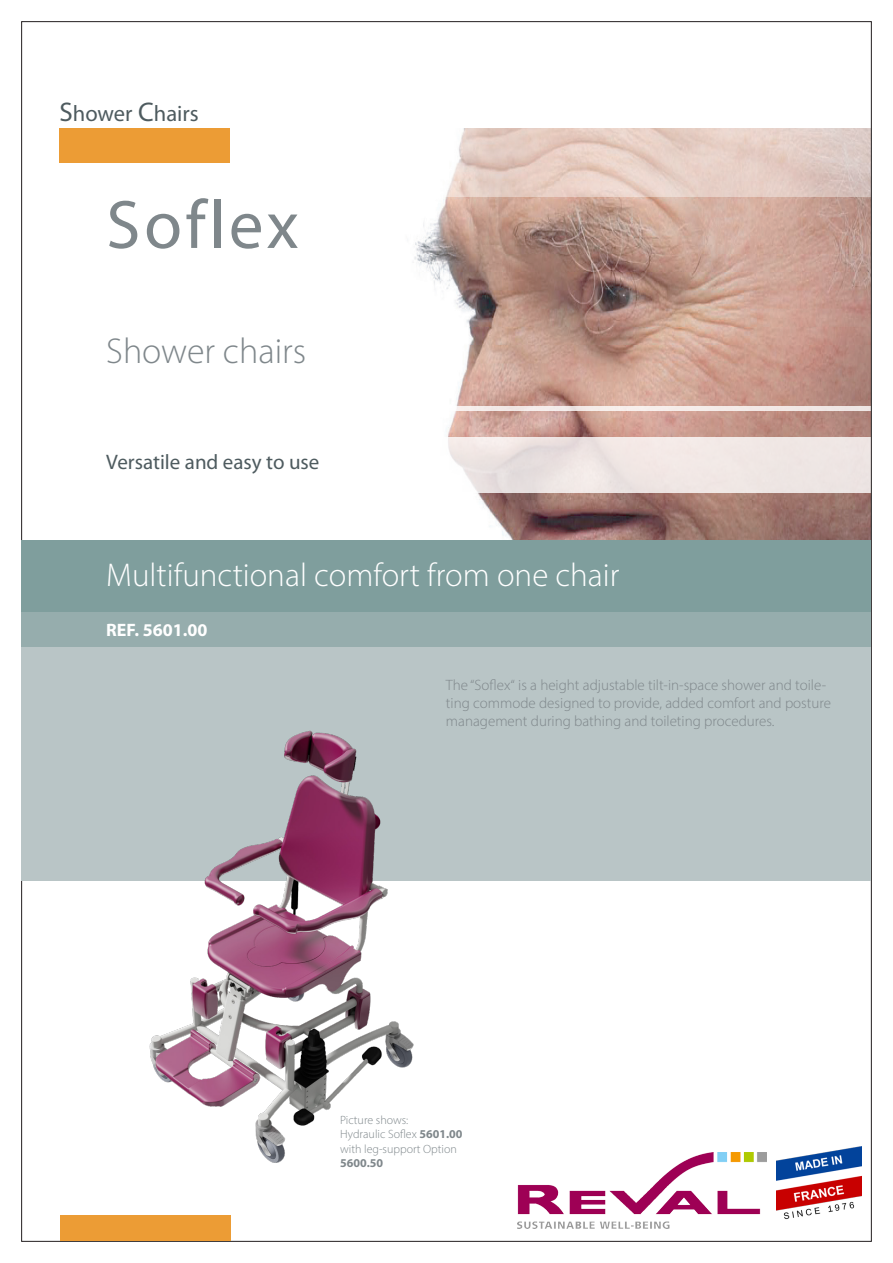
<style>
.page{position:relative;width:893px;height:1263px;background:#fff}
.page>*{position:absolute;margin:0;border:0;box-sizing:border-box;transform-origin:0 0}
.t1{font:69px "Myriad Pro";letter-spacing:.05em;color:#7f878b}
.t2{font:300 36px "Myriad Pro";color:#7f878b}
.t3{font:300 33px "Myriad Pro";color:#fff}
.t4{font:22.5px "Myriad Pro";color:#4e5b5f}
.t5{font:21px "Myriad Pro";color:#4e5b5f}
.t6{font:700 18px "Myriad Pro";color:#fff}
.t7{font:300 15px/18px "Myriad Pro";color:#7f878b}
.t8{font:300 12px/14.4px "Myriad Pro";color:#7f878b}
.s1{font-size:27px}
.s2{font-weight:700}
</style>
<div class="page">
<img style="left:413px;top:196px;width:457px;height:344px">
<svg style="left:59px;top:128px;width:811px;height:68px"></svg>
<svg style="left:413px;top:437px;width:457px;height:55px;background:#efe7e5"></svg>
<svg style="left:413px;top:406px;width:457px;height:4px;background:#f4ece9"></svg>
<div style="left:60px;top:128px;width:170px;height:34px;background:#ec9c35"></div>
<div style="left:60px;top:1215px;width:170px;height:26px;background:#ec9c35"></div>
<div style="left:22px;top:541px;width:849px;height:72px;background:#7f9e9d"></div>
<div style="left:22px;top:613px;width:849px;height:34px;background:#96adad"></div>
<div style="left:22px;top:647px;width:849px;height:234px;background:#b9c5c6"></div>
<img style="left:517px;top:1152px;width:249px;height:76px">
<img style="left:149px;top:730px;width:265px;height:433px">
<img style="left:777px;top:1146px;width:84px;height:74px">
<p class="t4" style="left:60px;top:100px;width:141px"><span class="s1">S</span>hower <span class="s1">C</span>hairs</p>
<p class="t1" style="left:106px;top:182px;width:194px">Soflex</p>
<p class="t2" style="left:106px;top:329px;width:201px">Shower chairs</p>
<p class="t5" style="left:106px;top:449px;width:215px">Versatile and easy to use</p>
<p class="t3" style="left:106px;top:555px;width:515px">Multifunctional comfort from one chair</p>
<p class="t6" style="left:106px;top:618px;width:103px">REF. 5601.00</p>
<p class="t7" style="left:446px;top:676px;width:387px">The “Soflex“ is a height adjustable tilt-in-space shower and toile&shy;ting commode designed to provide, added comfort and posture</p>
<p class="t7" style="left:446px;top:712px;width:330px">management during bathing and toileting procedures.</p>
<p class="t8" style="left:340px;top:1112px;width:70px">Picture shows:</p>
<p class="t8" style="left:340px;top:1127px;width:124px">Hydraulic Soflex <span class="s2">5601.00</span></p>
<p class="t8" style="left:340px;top:1141px;width:118px">with leg-support Option<br><span class="s2">5600.50</span></p>
</div>
